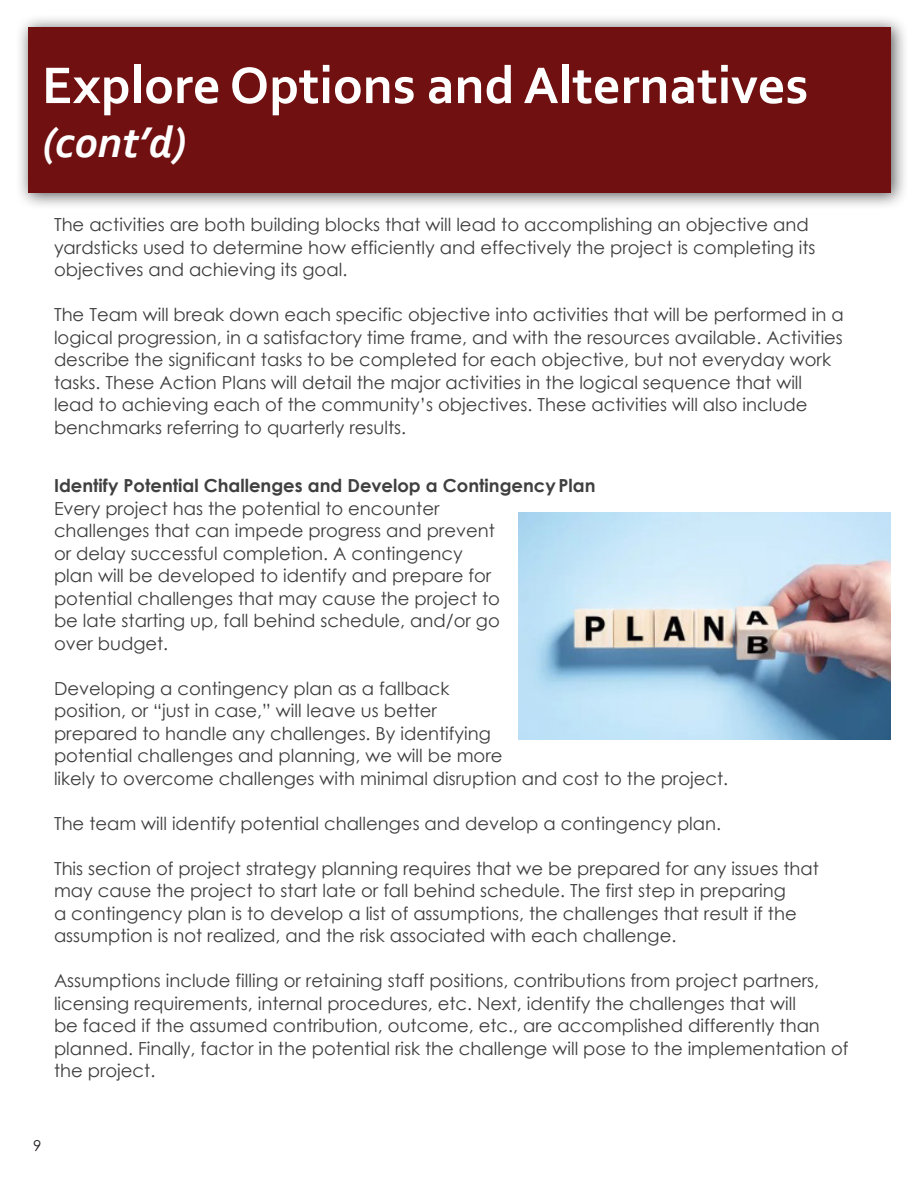
<style>
.page{position:relative;width:918px;height:1188px;background:#fff}
.page>*{position:absolute;margin:0;border:0;box-sizing:border-box;transform-origin:0 0}
.Heading{font:700 54px "Corbel";color:#fff}
.Heading-2{font:italic 700 45px "Corbel";color:#fff}
.Paragraph_Style_1{font:18px/22.5px "Century Gothic";color:#3d3d3d}
.Subheading{font:700 18px "Century Gothic";color:#404040}
.t1{font:15px "Century Gothic";color:#231f20}
</style>
<div class="page">
<div style="left:16px;top:14px;width:892px;height:197px;background:#231f20;opacity:.75"></div>
<div style="left:28px;top:27px;width:863px;height:166px;background:#711010"></div>
<img style="left:518px;top:512px;width:373px;height:228px">
<p class="Heading" style="left:42px;top:52px;width:768px">Explore Options and Alternatives</p>
<p class="Heading-2" style="left:42px;top:114px;width:146px">(cont’d)</p>
<p class="Paragraph_Style_1" style="left:54px;top:213px;width:763px">The activities are both building blocks that will lead to accomplishing an objective and yardsticks used to determine how efficiently and effectively the project is completing its objectives and achieving its goal.</p>
<p class="Paragraph_Style_1" style="left:54px;top:303px;width:791px">The Team will break down each specific objective into activities that will be performed in a logical progression, in a satisfactory time frame, and with the resources available. Activities describe the significant tasks to be completed for each objective, but not everyday work tasks. These Action Plans will detail the major activities in the logical sequence that will lead to achieving each of the community’s objectives. These activities will also include benchmarks referring to quarterly results.</p>
<p class="Subheading" style="left:54px;top:472px;width:543px">Identify Potential Challenges and Develop a Contingency Plan</p>
<p class="Paragraph_Style_1" style="left:54px;top:497px;width:448px">Every project has the potential to encounter challenges that can impede progress and prevent or delay successful completion. A contingency plan will be developed to identify and prepare for potential challenges that may cause the project to be late starting up, fall behind schedule, and/or go over budget.</p>
<p class="Paragraph_Style_1" style="left:54px;top:677px;width:676px">Developing a contingency plan as a fallback<br>position, or “just in case,” will leave us better<br>prepared to handle any challenges. By identifying<br>potential challenges and planning, we will be more<br>likely to overcome challenges with minimal disruption and cost to the project.</p>
<p class="Paragraph_Style_1" style="left:54px;top:812px;width:669px">The team will identify potential challenges and develop a contingency plan.</p>
<p class="Paragraph_Style_1" style="left:54px;top:857px;width:767px">This section of project strategy planning requires that we be prepared for any issues that may cause the project to start late or fall behind schedule. The first step in preparing<br>a contingency plan is to develop a list of assumptions, the challenges that result if the assumption is not realized, and the risk associated with each challenge.</p>
<p class="Paragraph_Style_1" style="left:54px;top:969px;width:796px">Assumptions include filling or retaining staff positions, contributions from project partners, licensing requirements, internal procedures, etc. Next, identify the challenges that will<br>be faced if the assumed contribution, outcome, etc., are accomplished differently than planned. Finally, factor in the potential risk the challenge will pose to the implementation of the project.</p>
<p class="t1" style="left:33px;top:1135px;width:10px">9</p>
</div>
